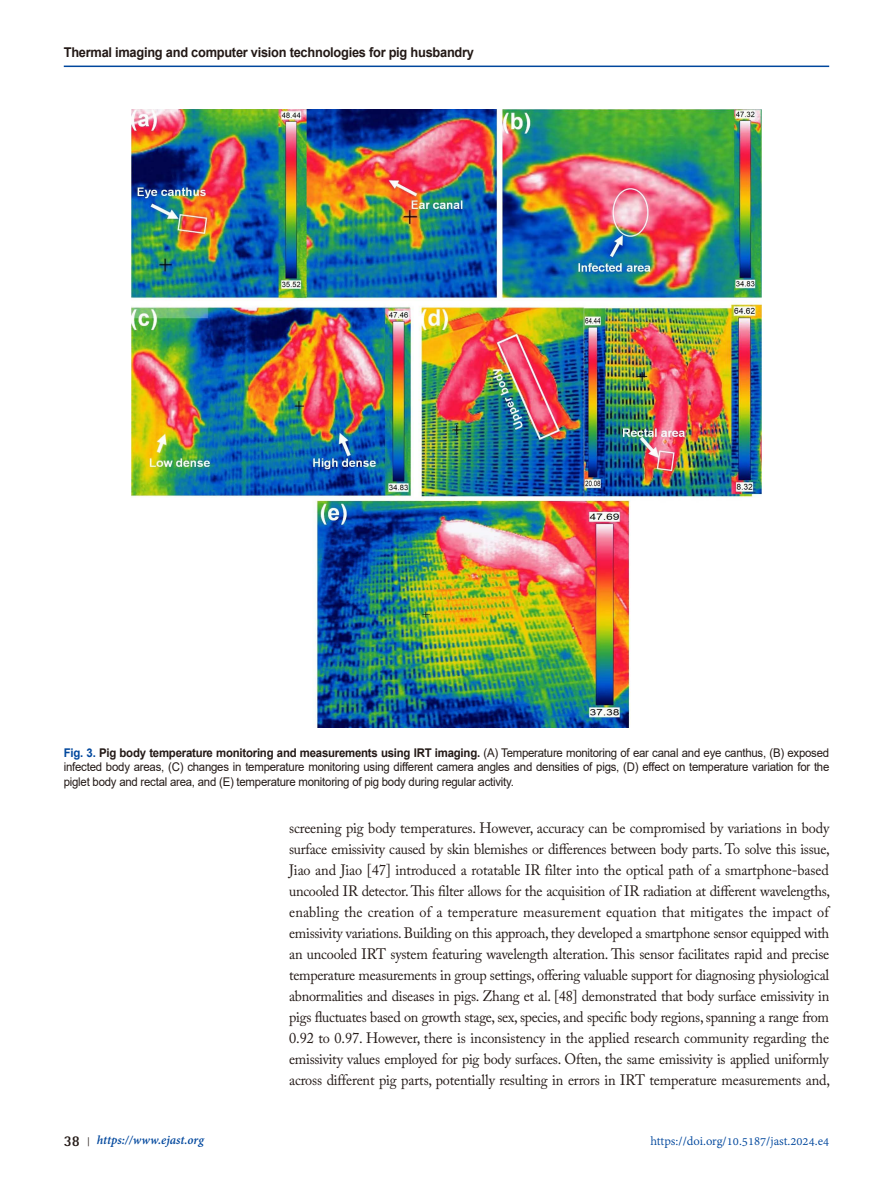
<style>
.page{position:relative;width:893px;height:1191px;background:#fff}
.page>*{position:absolute;margin:0;border:0;box-sizing:border-box;transform-origin:0 0}
.표준{font:15px/21px "Adobe Caslon Pro";letter-spacing:-.01em;color:#231916;text-align:justify;scale:.95 1}
.t1{font:700 13.5px "Arial";letter-spacing:-.02em;color:#231916;scale:.95 1}
.t2{font:13.5px "Adobe Devanagari";color:#00479d}
.t3{font:italic 700 13.5px "Adobe Devanagari";color:#00479d}
.t4{font:12px/14.4px "Arial";letter-spacing:-.02em;color:#231916;text-align:justify;scale:.95 1}
.s1{font-weight:700;color:#00479d}
.s2{font-weight:700}
.s3{font-family:"Rotis Semi Sans Std";font-style:normal;font-size:15px;color:#231916}
.s4{font-family:"Shonar Bangla";font-style:normal;font-size:12px;color:#231916}
</style>
<div class="page">
<hr style="left:64px;top:66px;width:765px;height:1px;background:#00479d">
<img style="left:132px;top:110px;width:629px;height:617px">
<p class="t1" style="left:64px;top:42px;width:433px">Thermal imaging and computer vision technologies for pig husbandry</p>
<p class="t4" style="left:64px;top:745px;width:807px"><span class="s1">Fig. 3.</span> <span class="s2">Pig body temperature monitoring and measurements using IRT imaging.</span> (A) Temperature monitoring of ear canal and eye canthus, (B) exposed infected body areas, (C) changes in temperature monitoring using different camera angles and densities of pigs, (D) effect on temperature variation for the piglet body and rectal area, and (E) temperature monitoring of pig body during regular activity.</p>
<p class="표준" style="left:289px;top:817px;width:571px">screening pig body temperatures. However, accuracy can be compromised by variations in body surface emissivity caused by skin blemishes or differences between body parts. To solve this issue, Jiao and Jiao [47] introduced a rotatable IR filter into the optical path of a smartphone-based uncooled IR detector. This filter allows for the acquisition of IR radiation at different wavelengths, enabling the creation of a temperature measurement equation that mitigates the impact of emissivity variations. Building on this approach, they developed a smartphone sensor equipped with an uncooled IRT system featuring wavelength alteration. This sensor facilitates rapid and precise temperature measurements in group settings, offering valuable support for diagnosing physiological abnormalities and diseases in pigs. Zhang et al. [48] demonstrated that body surface emissivity in pigs fluctuates based on growth stage, sex, species, and specific body regions, spanning a range from 0.92 to 0.97. However, there is inconsistency in the applied research community regarding the emissivity values employed for pig body surfaces. Often, the same emissivity is applied uniformly across different pig parts, potentially resulting in errors in IRT temperature measurements and,</p>
<p class="t3" style="left:64px;top:1132px;width:142px"><span class="s3">38</span> <span class="s4">|</span> https://www.ejast.org</p>
<p class="t2" style="left:650px;top:1133px;width:180px">https://doi.org/10.5187/jast.2024.e4</p>
</div>
